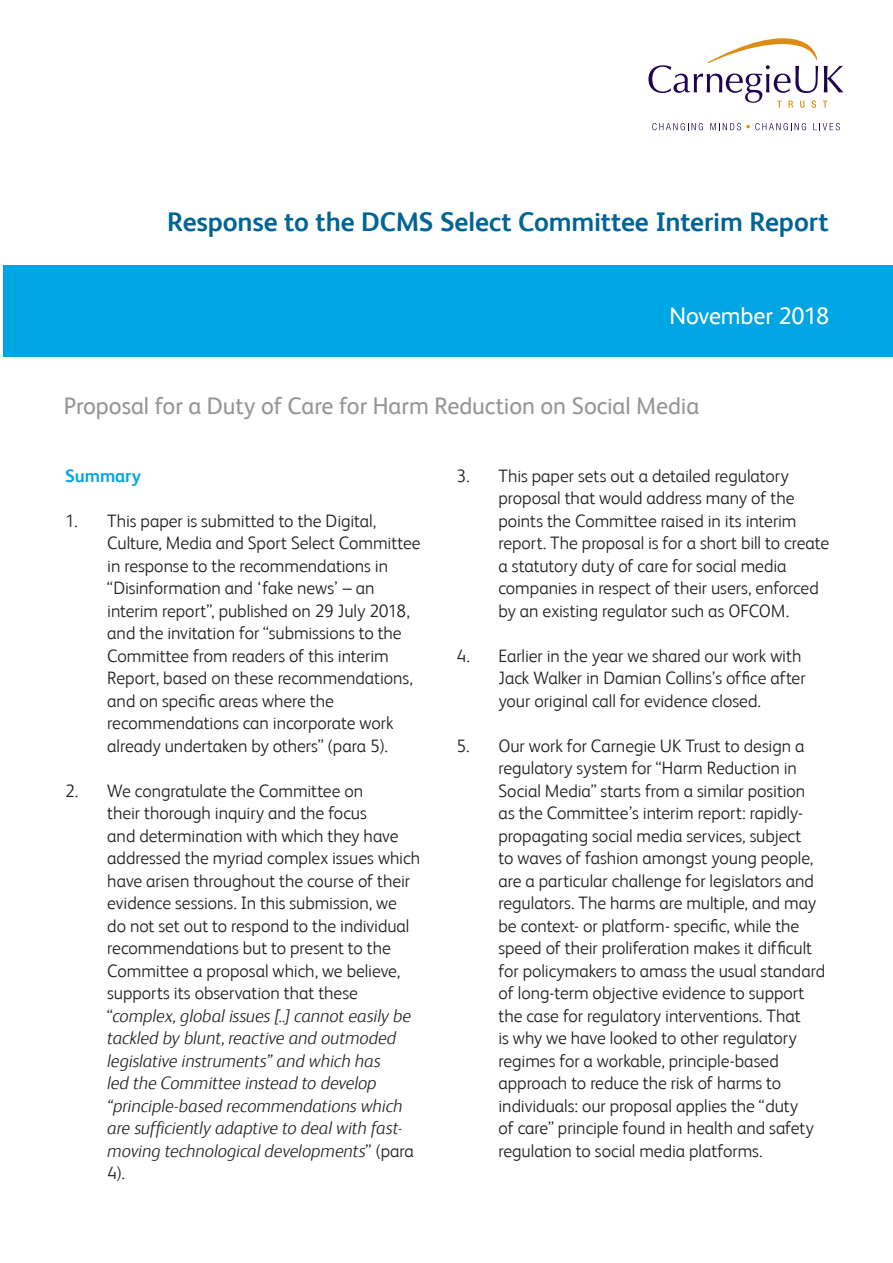
<style>
.page{position:relative;width:893px;height:1263px;background:#fff}
.page>*{position:absolute;margin:0;border:0;box-sizing:border-box;transform-origin:0 0}
.Cover_subheading{font:700 27px "FS Albert";letter-spacing:-.005em;color:#006494}
._05_Body_text{font:24px "FS Albert";letter-spacing:-.005em;color:#939598}
._06_Bullets{font:24px "FS Albert";letter-spacing:-.01em;color:#fff}
._06_Bullets-2{font:300 18px/22.5px "FS Albert";letter-spacing:-.005em;color:#231f20}
._06_Bullets-3{font:700 18px "FS Albert";letter-spacing:-.005em;color:#00a5e3}
.s1{font-style:italic}
</style>
<div class="page">
<div style="left:3px;top:265px;width:890px;height:92px;background:#00a5e3"></div>
<svg style="left:652px;top:123px;width:51px;height:7px"></svg>
<svg style="left:710px;top:123px;width:96px;height:7px"></svg>
<svg style="left:813px;top:123px;width:27px;height:7px"></svg>
<svg style="left:648px;top:38px;width:195px;height:70px"></svg>
<p class="Cover_subheading" style="left:167px;top:206px;width:663px">Response to the DCMS Select Committee Interim Report</p>
<p class="_06_Bullets" style="left:669px;top:302px;width:161px">November 2018</p>
<p class="_05_Body_text" style="left:64px;top:392px;width:637px">Proposal for a Duty of Care for Harm Reduction on Social Media</p>
<p class="_06_Bullets-3" style="left:65px;top:465px;width:77px">Summary</p>
<p class="_06_Bullets-2" style="left:107px;top:509px;width:315px;text-indent:-42px">1. This paper is submitted to the Digital, Culture, Media and Sport Select Committee in response to the recommendations in “Disinformation and ‘fake news’ – an interim report”, published on 29 July 2018, and the invitation for “submissions to the Committee from readers of this interim Report, based on these recommendations, and on specific areas where the recommendations can incorporate work already undertaken by others” (para 5).</p>
<p class="_06_Bullets-2" style="left:107px;top:779px;width:314px;text-indent:-42px">2. We congratulate the Committee on<br>their thorough inquiry and the focus<br>and determination with which they have addressed the myriad complex issues which have arisen throughout the course of their evidence sessions. In this submission, we do not set out to respond to the individual recommendations but to present to the Committee a proposal which, we believe, supports its observation that these “<span class="s1">complex, global issues [..] cannot easily be tackled by blunt, reactive and outmoded legislative instruments” and which has<br>led the Committee instead to develop “principle-based recommendations which are sufficiently adaptive to deal with fast&shy;moving technological developments</span>” (para 4).</p>
<p class="_06_Bullets-2" style="left:498px;top:464px;width:332px;text-indent:-42px">3. This paper sets out a detailed regulatory proposal that would address many of the points the Committee raised in its interim report. The proposal is for a short bill to create a statutory duty of care for social media companies in respect of their users, enforced by an existing regulator such as OFCOM.</p>
<p class="_06_Bullets-2" style="left:498px;top:644px;width:309px;text-indent:-42px">4. Earlier in the year we shared our work with<br>Jack Walker in Damian Collins’s office after your original call for evidence closed.</p>
<p class="_06_Bullets-2" style="left:498px;top:734px;width:328px;text-indent:-42px">5. Our work for Carnegie UK Trust to design a regulatory system for “Harm Reduction in Social Media” starts from a similar position as the Committee’s interim report: rapidly&shy;propagating social media services, subject<br>to waves of fashion amongst young people, are a particular challenge for legislators and regulators. The harms are multiple, and may be context- or platform- specific, while the speed of their proliferation makes it difficult for policymakers to amass the usual standard of long-term objective evidence to support the case for regulatory interventions. That<br>is why we have looked to other regulatory regimes for a workable, principle-based approach to reduce the risk of harms to individuals: our proposal applies the “duty<br>of care” principle found in health and safety regulation to social media platforms.</p>
</div>
